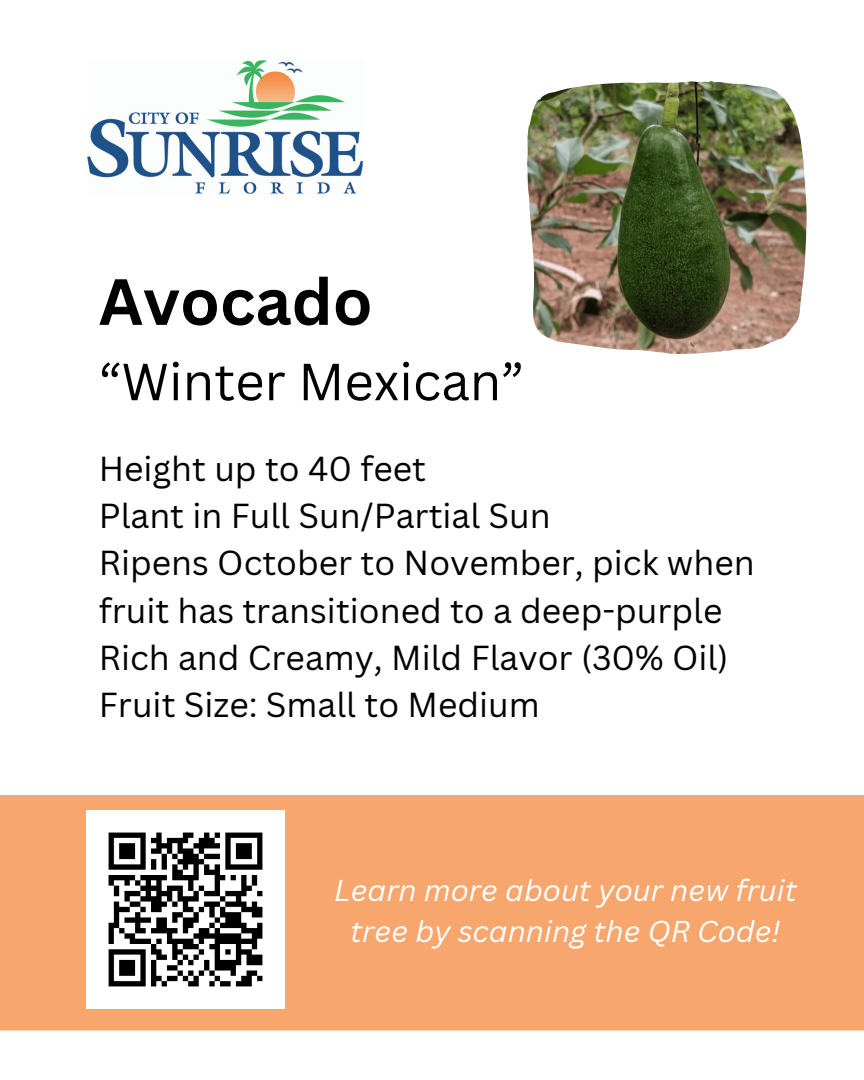
<style>
.page{position:relative;width:864px;height:1080px;background:#fff}
.page>*{position:absolute;margin:0;border:0;box-sizing:border-box;transform-origin:0 0}
.t1{font:700 63.9px "Canva Sans";color:#000}
.t2{font:51px "Canva Sans";color:#000}
.t3{font:33.9px/47.4px "Canva Sans";color:#000}
.t4{font:italic 29.4px/40.5px "Canva Sans";color:#fff;text-align:center}
</style>
<div class="page">
<img style="left:87px;top:60px;width:276px;height:134px">
<img style="left:527px;top:81px;width:279px;height:273px">
<div style="left:0;top:795px;width:864px;height:235px;background:#f7a66d"></div>
<img style="left:86px;top:811px;width:198px;height:198px">
<h1 class="t1" style="left:99px;top:257px;width:275px">Avocado</h1>
<h2 class="t2" style="left:99px;top:346px;width:427px">“Winter Mexican”</h2>
<p class="t3" style="left:99px;top:444px;width:658px">Height up to 40 feet<br>Plant in Full Sun/Partial Sun<br>Ripens October to November, pick when fruit has transitioned to a deep-purple<br>Rich and Creamy, Mild Flavor (30% Oil)<br>Fruit Size: Small to Medium</p>
<p class="t4" style="left:334px;top:870px;width:464px">Learn more about your new fruit tree by scanning the QR Code!</p>
</div>
